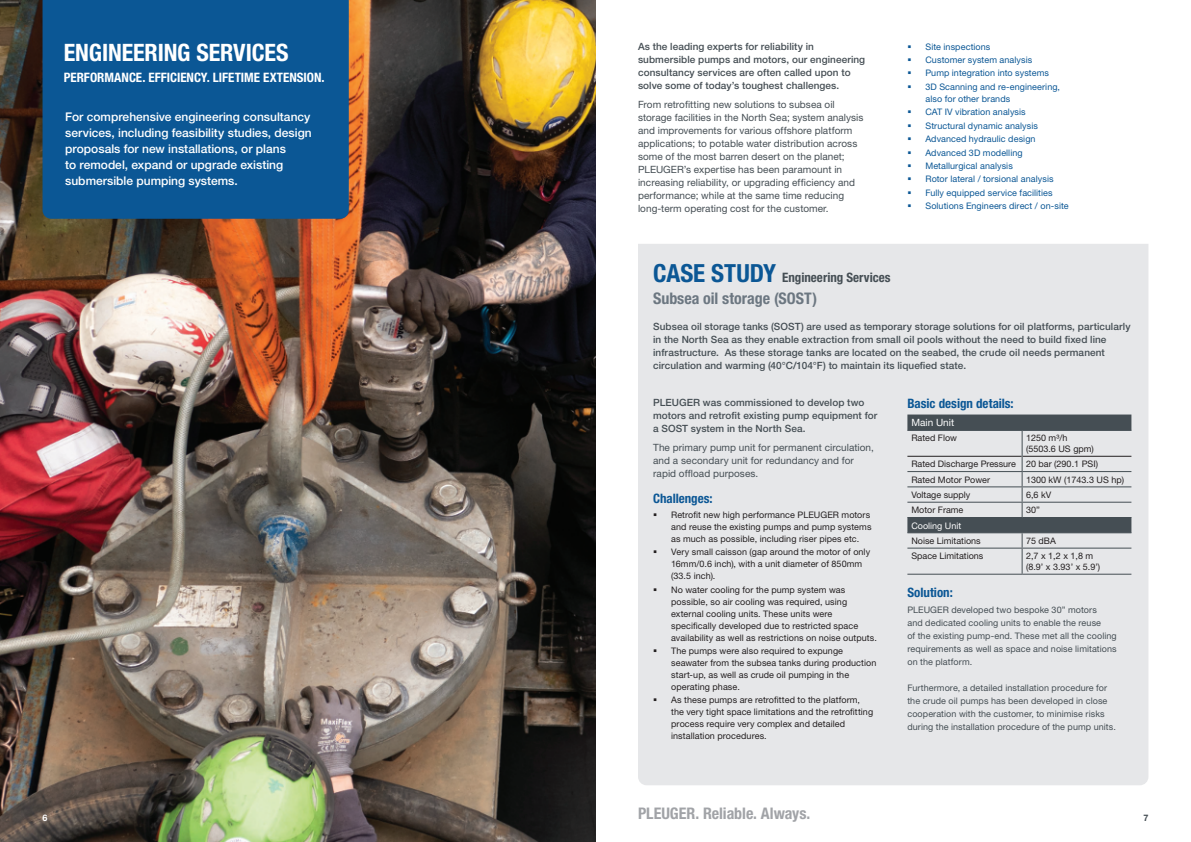
<style>
.page{position:relative;width:1191px;height:842px;background:#fff}
.page>*{position:absolute;margin:0;border:0;box-sizing:border-box;transform-origin:0 0}
.Heading__White{font:700 condensed 24px "Helvetica Neue LT";letter-spacing:-.005em;color:#fff}
.t1{font:700 condensed 16px "Helvetica Neue LT";letter-spacing:-.005em;color:#a1a3a7}
.Case_Study_Subhead{font:700 condensed 16px "Helvetica Neue LT";letter-spacing:-.005em;color:#6c7781}
.Sub_sub_heading{font:700 condensed 13px "Helvetica Neue LT";color:#fff}
.sub_sub_sub_heading{font:700 condensed 13px "Helvetica Neue LT";color:#0b5795}
.Sub_Heading__Blue{font:700 condensed 13px "Helvetica Neue LT";color:#454e54}
.Intro_Text__White{font:500 12px/16px "Helvetica Neue LT";color:#fff}
.Body_Bold{font:500 10px/13px "Helvetica Neue LT";letter-spacing:.005em;color:#454e54}
.Body__Grey{font:10px/13px "Helvetica Neue LT";letter-spacing:.005em;color:#454e54}
.t2{font:10px "Helvetica Neue LT";color:#fff}
.t3{font:9px/12px "Helvetica Neue LT";letter-spacing:.01em;color:#231f20}
.t4{font:9px/13px "Helvetica Neue LT";letter-spacing:.01em;color:#454e54}
.t5{font:9px/12px "Helvetica Neue LT";letter-spacing:.01em;color:#0b5795}
.t6{font:9px "Helvetica Neue LT";color:#fff}
.t7{font:700 9px "Helvetica Neue LT";color:#fff}
.t8{font:700 9px "Helvetica Neue LT";color:#454e54}
.s1{font-size:25px;color:#0b5795}
</style>
<div class="page">
<div style="left:638px;top:244px;width:510px;height:541px;background:#e6e7e9"></div>
<img style="left:0;top:0;width:595px;height:842px">
<div style="left:43px;top:0;width:306px;height:219px;background:#0b5795"></div>
<svg style="left:907px;top:414px;width:224px;height:160px;background:#c0c3c6"></svg>
<hr style="left:907px;top:548px;width:115px;height:1px;background:#454e54">
<hr style="left:1022px;top:548px;width:109px;height:1px;background:#454e54">
<hr style="left:907px;top:574px;width:115px;height:1px;background:#454e54">
<hr style="left:1022px;top:574px;width:109px;height:1px;background:#454e54">
<p class="Heading__White" style="left:64px;top:38px;width:226px">ENGINEERING SERVICES</p>
<p class="Sub_sub_heading" style="left:64px;top:70px;width:262px">PERFORMANCE. EFFICIENCY. LIFETIME EXTENSION.</p>
<p class="Intro_Text__White" style="left:65px;top:109px;width:248px">For comprehensive engineering consultancy services, including feasibility studies, design proposals for new installations, or plans<br>to remodel, expand or upgrade existing submersible pumping systems.</p>
<p class="Body_Bold" style="left:638px;top:40px;width:229px">As the leading experts for reliability in submersible pumps and motors, our engineering consultancy services are often called upon to solve some of today’s toughest challenges.</p>
<p class="Body__Grey" style="left:638px;top:98px;width:227px">From retrofitting new solutions to subsea oil storage facilities in the North Sea; system analysis and improvements for various offshore platform applications; to potable water distribution across some of the most barren desert on the planet; PLEUGER’s expertise has been paramount in increasing reliability, or upgrading efficiency and performance; while at the same time reducing long-term operating cost for the customer.</p>
<p class="t5" style="left:925px;top:40px;width:67px">Site inspections</p>
<p class="t5" style="left:925px;top:54px;width:108px">Customer system analysis</p>
<p class="t5" style="left:925px;top:67px;width:125px">Pump integration into systems</p>
<p class="t5" style="left:925px;top:81px;width:136px">3D Scanning and re-engineering, also for other brands</p>
<p class="t5" style="left:925px;top:106px;width:102px">CAT IV vibration analysis</p>
<p class="t5" style="left:925px;top:119px;width:114px">Structural dynamic analysis</p>
<p class="t5" style="left:925px;top:133px;width:112px">Advanced hydraulic design</p>
<p class="t5" style="left:925px;top:146px;width:99px">Advanced 3D modelling</p>
<p class="t5" style="left:925px;top:160px;width:89px">Metallurgical analysis</p>
<p class="t5" style="left:925px;top:173px;width:130px">Rotor lateral / torsional analysis</p>
<p class="t5" style="left:925px;top:186px;width:129px">Fully equipped service facilities</p>
<p class="t5" style="left:925px;top:200px;width:145px">Solutions Engineers direct / on-site</p>
<p class="Sub_Heading__Blue" style="left:653px;top:270px;width:239px"><span class="s1">CASE STUDY</span> Engineering Services</p>
<p class="Case_Study_Subhead" style="left:653px;top:289px;width:165px">Subsea oil storage (SOST)</p>
<p class="Body_Bold" style="left:653px;top:320px;width:479px">Subsea oil storage tanks (SOST) are used as temporary storage solutions for oil platforms, particularly in the North Sea as they enable extraction from small oil pools without the need to build fixed line infrastructure. As these storage tanks are located on the seabed, the crude oil needs permanent circulation and warming (40°C/104°F) to maintain its liquefied state.</p>
<p class="Body_Bold" style="left:653px;top:396px;width:226px">PLEUGER was commissioned to develop two motors and retrofit existing pump equipment for a SOST system in the North Sea.</p>
<p class="Body__Grey" style="left:653px;top:440px;width:222px">The primary pump unit for permanent circulation, and a secondary unit for redundancy and for rapid offload purposes.</p>
<p class="sub_sub_sub_heading" style="left:653px;top:490px;width:61px">Challenges:</p>
<p class="t3" style="left:671px;top:508px;width:202px">Retrofit new high performance PLEUGER motors and reuse the existing pumps and pump systems as much as possible, including riser pipes etc.</p>
<p class="t3" style="left:671px;top:546px;width:200px">Very small caisson (gap around the motor of only<br>16mm/0.6 inch), with a unit diameter of 850mm (33.5 inch).</p>
<p class="t3" style="left:671px;top:583px;width:207px">No water cooling for the pump system was possible, so air cooling was required, using external cooling units. These units were specifically developed due to restricted space availability as well as restrictions on noise outputs.</p>
<p class="t3" style="left:671px;top:645px;width:207px">The pumps were also required to expunge seawater from the subsea tanks during production start-up, as well as crude oil pumping in the operating phase.</p>
<p class="t3" style="left:671px;top:694px;width:203px">As these pumps are retrofitted to the platform, the very tight space limitations and the retrofitting process require very complex and detailed installation procedures.</p>
<p class="sub_sub_sub_heading" style="left:907px;top:395px;width:108px">Basic design details:</p>
<p class="t2" style="left:911px;top:417px;width:44px">Main Unit</p>
<p class="t3" style="left:911px;top:432px;width:47px">Rated Flow</p>
<p class="t3" style="left:1026px;top:433px;width:69px;line-height:10.8px">1250 m³/h (5503.6 US gpm)</p>
<p class="t3" style="left:911px;top:458px;width:106px">Rated Discharge Pressure</p>
<p class="t3" style="left:1026px;top:458px;width:73px">20 bar (290.1 PSI)</p>
<p class="t3" style="left:911px;top:473px;width:80px">Rated Motor Power</p>
<p class="t3" style="left:1026px;top:473px;width:99px">1300 kW (1743.3 US hp)</p>
<p class="t3" style="left:911px;top:489px;width:61px">Voltage supply</p>
<p class="t3" style="left:1026px;top:489px;width:27px">6,6 kV</p>
<p class="t3" style="left:911px;top:504px;width:54px">Motor Frame</p>
<p class="t3" style="left:1026px;top:504px;width:15px">30”</p>
<p class="t6" style="left:911px;top:520px;width:51px">Cooling Unit</p>
<p class="t3" style="left:911px;top:535px;width:71px">Noise Limitations</p>
<p class="t3" style="left:1026px;top:535px;width:31px">75 dBA</p>
<p class="t3" style="left:911px;top:550px;width:74px">Space Limitations</p>
<p class="t3" style="left:1026px;top:550px;width:76px;line-height:11px">2,7 x 1,2 x 1,8 m (8.9’ x 3.93’ x 5.9’)</p>
<p class="sub_sub_sub_heading" style="left:907px;top:584px;width:47px">Solution:</p>
<p class="t4" style="left:907px;top:603px;width:211px">PLEUGER developed two bespoke 30” motors<br>and dedicated cooling units to enable the reuse<br>of the existing pump-end. These met all the cooling requirements as well as space and noise limitations on the platform.</p>
<p class="t4" style="left:907px;top:681px;width:210px">Furthermore, a detailed installation procedure for the crude oil pumps has been developed in close cooperation with the customer, to minimise risks during the installation procedure of the pump units.</p>
<p class="t7" style="left:43px;top:813px;width:7px">6</p>
<h2 class="t1" style="left:638px;top:803px;width:174px">PLEUGER. Reliable. Always.</h2>
<p class="t8" style="left:1143px;top:813px;width:7px">7</p>
</div>
